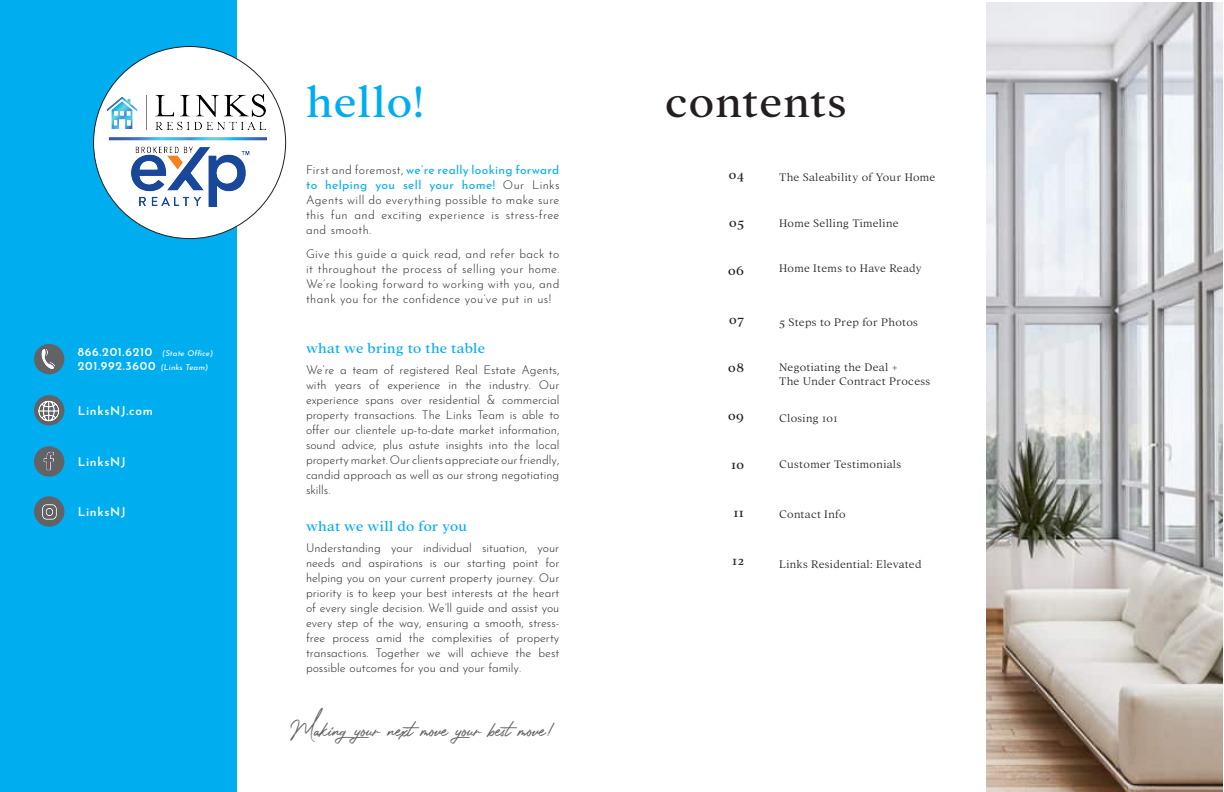
<style>
.page{position:relative;width:1224px;height:792px;background:#fff}
.page>*{position:absolute;margin:0;border:0;box-sizing:border-box;transform-origin:0 0}
.t1{font:47px "Addington CF";letter-spacing:.03em;color:#231f20}
.t2{font:47px "Addington CF";letter-spacing:.015em;color:#00aeef}
.t3{font:25px "Photograph Signature";color:#636366}
.t4{font:15px "Addington CF";letter-spacing:.025em;color:#00aeef}
.t5{font:14px "Addington CF";letter-spacing:.03em;color:#231f20}
.t6{font:300 12px/15px "Josefin Sans";letter-spacing:.005em;color:#231f20;text-align:justify}
.t7{font:100 12px/14px "Addington CF";letter-spacing:.025em;color:#231f20}
.t8{font:600 12px "Josefin Sans";letter-spacing:.06em;color:#fff}
.t9{font:italic 8px "Josefin Sans";letter-spacing:.01em;color:#fff}
.s1{font-weight:600;font-style:normal;font-size:12px}
.s2{font-weight:400;font-style:italic;font-size:8px}
.s3{font-weight:400;color:#00aeef}
</style>
<div class="page">
<div style="left:0;top:0;width:237px;height:792px;background:#00aeef"></div>
<div style="left:94px;top:47px;width:192px;height:192px;background:#fff;border-radius:50%"></div>
<img style="left:106px;top:94px;width:161px;height:113px">
<img style="left:34px;top:344px;width:30px;height:30px">
<img style="left:34px;top:395px;width:30px;height:30px">
<div style="left:34px;top:446px;width:30px;height:31px;background:#636366;border-radius:50%"></div>
<img style="left:38px;top:449px;width:23px;height:24px">
<div style="left:34px;top:496px;width:30px;height:31px;background:#636366;border-radius:50%"></div>
<img style="left:42px;top:504px;width:15px;height:16px">
<img style="left:986px;top:3px;width:237px;height:789px">
<p class="t9" style="left:78px;top:346px;width:137px"><span class="s1">866.201.6210</span> (State Office)</p>
<p class="t8" style="left:78px;top:356px;width:132px">201.992.3600 <span class="s2">(Links Team)</span></p>
<p class="t8" style="left:78px;top:401px;width:77px">LinksNJ.com</p>
<p class="t8" style="left:78px;top:451px;width:49px">LinksNJ</p>
<p class="t8" style="left:78px;top:501px;width:49px">LinksNJ</p>
<p class="t2" style="left:306px;top:68px;width:119px">hello!</p>
<p class="t6" style="left:306px;top:162px;width:255px">First and foremost, <span class="s3">we’re really looking forward to helping you sell your home!</span> Our Links Agents will do everything possible to make sure this fun and exciting experience is stress-free and smooth.</p>
<p class="t6" style="left:306px;top:246px;width:255px">Give this guide a quick read, and refer back to it throughout the process of selling your home.<br>We’re looking forward to working with you, and thank you for the confidence you’ve put in us!</p>
<p class="t4" style="left:306px;top:338px;width:181px">what we bring to the table</p>
<p class="t6" style="left:306px;top:362px;width:255px">We’re a team of registered Real Estate Agents, with years of experience in the industry. Our experience spans over residential &amp; commercial property transactions. The Links Team is able to offer our clientele up-to-date market information, sound advice, plus astute insights into the local property market. Our clients appreciate our friendly, candid approach as well as our strong negotiating skills.</p>
<p class="t4" style="left:306px;top:516px;width:163px">what we will do for you</p>
<p class="t6" style="left:306px;top:540px;width:255px">Understanding your individual situation, your needs and aspirations is our starting point for helping you on your current property journey. Our priority is to keep your best interests at the heart of every single decision. We’ll guide and assist you every step of the way, ensuring a smooth, stress&shy;free process amid the complexities of property transactions. Together we will achieve the best possible outcomes for you and your family.</p>
<p class="t3" style="left:290px;top:707px;width:269px">Makingyour next move your best move!</p>
<p class="t1" style="left:665px;top:68px;width:183px">contents</p>
<p class="t5" style="left:729px;top:164px;width:17px">04</p>
<p class="t5" style="left:729px;top:212px;width:17px">05</p>
<p class="t5" style="left:728px;top:261px;width:17px">06</p>
<p class="t5" style="left:729px;top:309px;width:16px">07</p>
<p class="t5" style="left:728px;top:357px;width:17px">08</p>
<p class="t5" style="left:728px;top:406px;width:17px">09</p>
<p class="t5" style="left:731px;top:454px;width:15px">10</p>
<p class="t5" style="left:733px;top:502px;width:12px">11</p>
<p class="t5" style="left:732px;top:551px;width:13px">12</p>
<p class="t7" style="left:779px;top:170px;width:158px">The Saleability of Your Home</p>
<p class="t7" style="left:779px;top:215px;width:121px">Home Selling Timeline</p>
<p class="t7" style="left:779px;top:261px;width:144px">Home Items to Have Ready</p>
<p class="t7" style="left:779px;top:314px;width:140px">5 Steps to Prep for Photos</p>
<p class="t7" style="left:779px;top:360px;width:153px">Negotiating the Deal +<br>The Under Contract Process</p>
<p class="t7" style="left:779px;top:411px;width:60px">Closing 101</p>
<p class="t7" style="left:779px;top:456px;width:124px">Customer Testimonials</p>
<p class="t7" style="left:779px;top:507px;width:68px">Contact Info</p>
<p class="t7" style="left:779px;top:556px;width:144px">Links Residential: Elevated</p>
</div>
